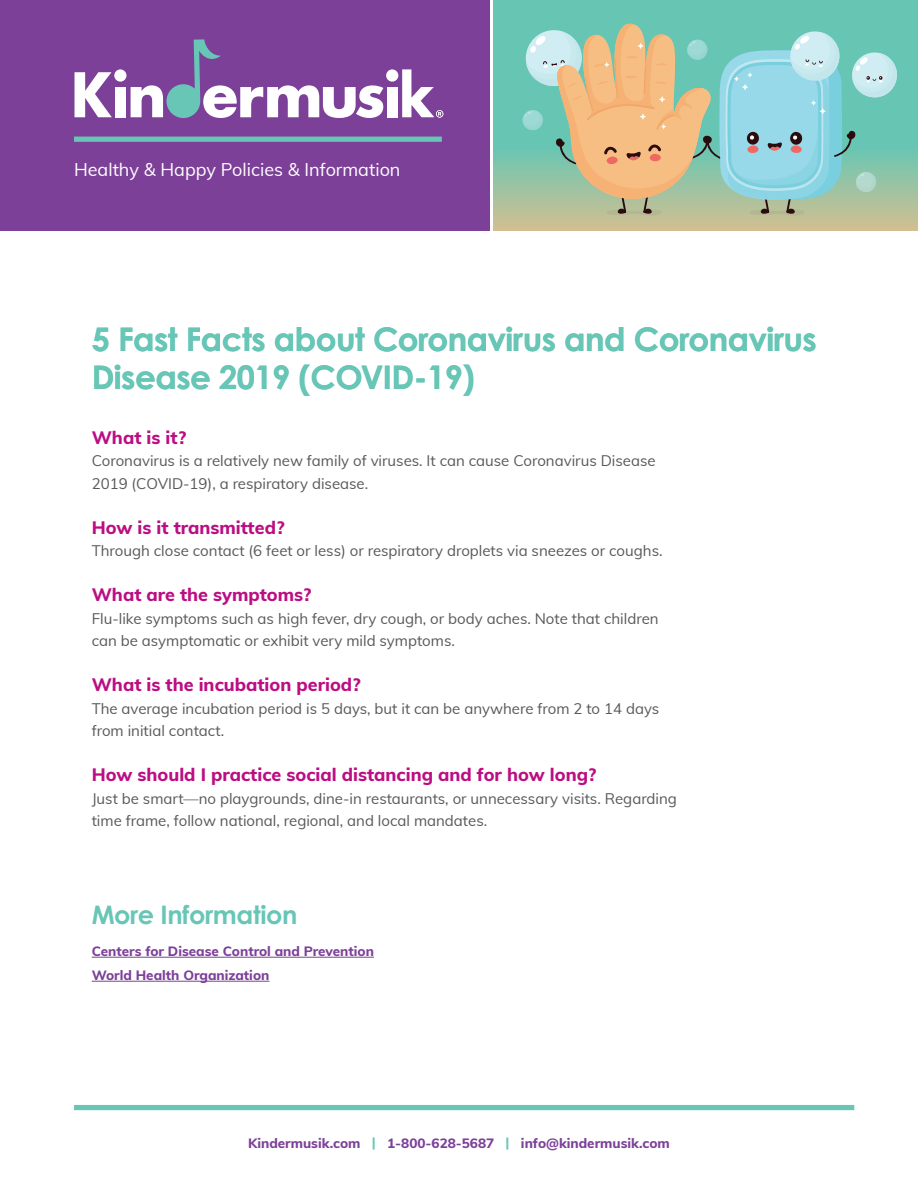
<style>
.page{position:relative;width:918px;height:1188px;background:#fff}
.page>*{position:absolute;margin:0;border:0;box-sizing:border-box;transform-origin:0 0}
.t1{font:700 32.55px/38.4px "Century Gothic Pro";letter-spacing:-.015em;color:#68c6b7}
.t2{font:700 25.5px "Century Gothic Pro";letter-spacing:-.015em;color:#68c6b7}
.t3{font:800 18px "Muli";color:#bc0d83}
.t4{font:18px "Muli";color:#fff}
.t5{font:15px/22.5px "Muli";color:#57585a}
.t6{font:800 13.5px/24px "Muli";color:#7c4099}
.s1{color:#68c6b7}
</style>
<div class="page">
<div style="left:0;top:0;width:489px;height:231px;background:#7c4099"></div>
<div style="left:74px;top:137px;width:368px;height:5px;background:#68c6b7"></div>
<svg style="left:114px;top:69px;width:13px;height:13px"></svg>
<svg style="left:75px;top:72px;width:37px;height:45px"></svg>
<div style="left:386px;top:69px;width:12px;height:13px;background:#fff;border-radius:50%"></div>
<div style="left:387px;top:87px;width:11px;height:30px;background:#fff"></div>
<div style="left:115px;top:87px;width:11px;height:30px;background:#fff"></div>
<svg style="left:402px;top:69px;width:41px;height:49px"></svg>
<svg style="left:131px;top:39px;width:253px;height:79px"></svg>
<svg style="left:494px;top:0;width:424px;height:231px;background:#85c3a9"></svg>
<svg style="left:523px;top:23px;width:376px;height:193px;background:#a6c5b0"></svg>
<div style="left:74px;top:1105px;width:780px;height:5px;background:#68c6b7"></div>
<hr style="left:92px;top:957px;width:282px;height:1px;background:#7c4099">
<hr style="left:92px;top:981px;width:177px;height:1px;background:#7c4099">
<p class="t4" style="left:74px;top:156px;width:328px">Healthy &amp; Happy Policies &amp; Information</p>
<h1 class="t1" style="left:92px;top:319px;width:727px">5 Fast Facts about Coronavirus and Coronavirus<br>Disease 2019 (COVID-19)</h1>
<p class="t3" style="left:92px;top:424px;width:96px">What is it?</p>
<p class="t5" style="left:92px;top:449px;width:565px">Coronavirus is a relatively new family of viruses. It can cause Coronavirus Disease<br>2019 (COVID-19), a respiratory disease.</p>
<p class="t3" style="left:92px;top:514px;width:194px">How is it transmitted?</p>
<p class="t5" style="left:92px;top:539px;width:572px">Through close contact (6 feet or less) or respiratory droplets via sneezes or coughs.</p>
<p class="t3" style="left:92px;top:582px;width:221px">What are the symptoms?</p>
<p class="t5" style="left:92px;top:607px;width:568px">Flu-like symptoms such as high fever, dry cough, or body aches. Note that children can be asymptomatic or exhibit very mild symptoms.</p>
<p class="t3" style="left:92px;top:672px;width:271px">What is the incubation period?</p>
<p class="t5" style="left:92px;top:697px;width:569px">The average incubation period is 5 days, but it can be anywhere from 2 to 14 days from initial contact.</p>
<p class="t3" style="left:92px;top:762px;width:506px">How should I practice social distancing and for how long?</p>
<p class="t5" style="left:92px;top:787px;width:587px">Just be smart—no playgrounds, dine-in restaurants, or unnecessary visits. Regarding time frame, follow national, regional, and local mandates.</p>
<h2 class="t2" style="left:92px;top:899px;width:207px">More Information</h2>
<p class="t6" style="left:92px;top:939px;width:284px">Centers for Disease Control and Prevention<br>World Health Organization</p>
<p class="t6" style="left:248px;top:1130px;width:423px">Kindermusik.com <span class="s1">|</span> 1-800-628-5687 <span class="s1">|</span> info@kindermusik.com</p>
</div>
